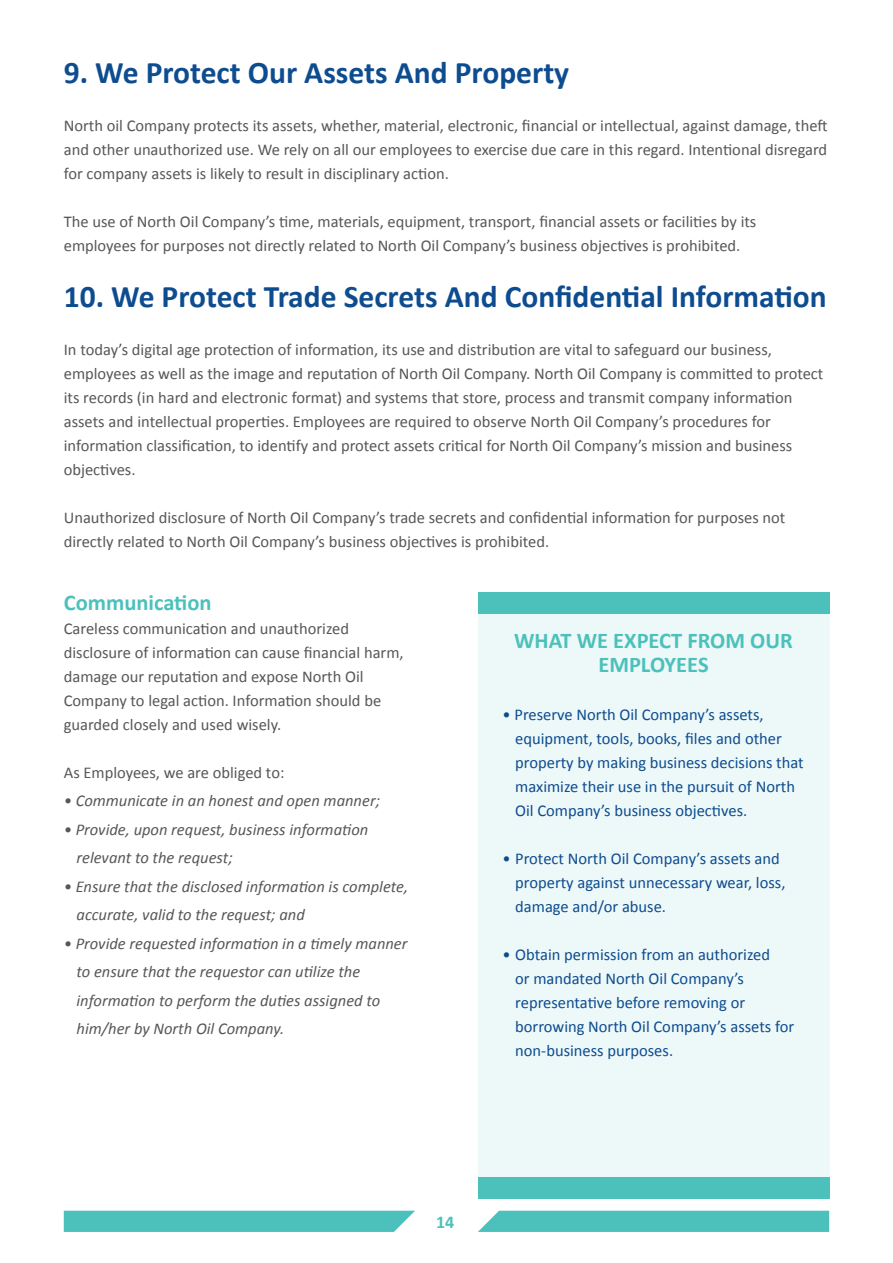
<style>
.page{position:relative;width:893px;height:1263px;background:#fff}
.page>*{position:absolute;margin:0;border:0;box-sizing:border-box;transform-origin:0 0}
.t1{font:700 31.5px "Calibri";color:#0e4c90}
.t2{font:700 22.5px/24px "Calibri";color:#4cc1bb;text-align:center}
.t3{font:700 18px "Calibri";color:#4cc1bb}
.t4{font:16.5px/24px "Calibri";color:#575756}
.t5{font:16.5px/24px "Calibri";color:#0e4c90}
.t6{font:italic 16.5px/28.5px "Calibri";color:#575756}
</style>
<div class="page">
<div style="left:478px;top:1211px;width:351px;height:21px;background:#4cc1bb"></div>
<div style="left:64px;top:1211px;width:351px;height:21px;background:#4cc1bb"></div>
<div style="left:478px;top:593px;width:351px;height:605px;background:#edf8f8"></div>
<div style="left:478px;top:593px;width:351px;height:21px;background:#4cc1bb"></div>
<div style="left:478px;top:1177px;width:351px;height:21px;background:#4cc1bb"></div>
<p class="t1" style="left:64px;top:50px;width:507px">9. We Protect Our Assets And Property</p>
<p class="t4" style="left:64px;top:114px;width:765px;text-align:justify">North oil Company protects its assets, whether, material, electronic, financial or intellectual, against damage, theft and other unauthorized use. We rely on all our employees to exercise due care in this regard. Intentional disregard for company assets is likely to result in disciplinary action.</p>
<p class="t4" style="left:64px;top:210px;width:694px">The use of North Oil Company’s time, materials, equipment, transport, financial assets or facilities by its employees for purposes not directly related to North Oil Company’s business objectives is prohibited.</p>
<p class="t1" style="left:64px;top:274px;width:764px">10. We Protect Trade Secrets And Confidential Information</p>
<p class="t4" style="left:64px;top:337px;width:761px">In today’s digital age protection of information, its use and distribution are vital to safeguard our business, employees as well as the image and reputation of North Oil Company. North Oil Company is committed to protect its records (in hard and electronic format) and systems that store, process and transmit company information assets and intellectual properties. Employees are required to observe North Oil Company’s procedures for information classification, to identify and protect assets critical for North Oil Company’s mission and business objectives.</p>
<p class="t4" style="left:64px;top:505px;width:723px">Unauthorized disclosure of North Oil Company’s trade secrets and confidential information for purposes not directly related to North Oil Company’s business objectives is prohibited.</p>
<p class="t2" style="left:64px;top:589px;width:149px">Communication</p>
<p class="t4" style="left:64px;top:616px;width:341px">Careless communication and unauthorized disclosure of information can cause financial harm, damage our reputation and expose North Oil Company to legal action. Information should be guarded closely and used wisely.</p>
<p class="t4" style="left:64px;top:760px;width:222px">As Employees, we are obliged to:</p>
<p class="t6" style="left:64px;top:786px;width:318px">• Communicate in an honest and open manner;</p>
<p class="t6" style="left:77px;top:814px;width:293px;text-indent:-13px">• Provide, upon request, business information relevant to the request;</p>
<p class="t6" style="left:77px;top:871px;width:333px;text-indent:-13px">• Ensure that the disclosed information is complete, accurate, valid to the request; and</p>
<p class="t6" style="left:77px;top:928px;width:332px;text-indent:-13px">• Provide requested information in a timely manner to ensure that the requestor can utilize the information to perform the duties assigned to him/her by North Oil Company.</p>
<p class="t2" style="left:514px;top:628px;width:280px">WHAT WE EXPECT FROM OUR<br>EMPLOYEES</p>
<p class="t5" style="left:515px;top:703px;width:290px;text-indent:-13px">• Preserve North Oil Company’s assets, equipment, tools, books, files and other property by making business decisions that maximize their use in the pursuit of North Oil Company’s business objectives.</p>
<p class="t5" style="left:515px;top:847px;width:272px;text-indent:-13px">• Protect North Oil Company’s assets and property against unnecessary wear, loss, damage and/or abuse.</p>
<p class="t5" style="left:515px;top:943px;width:280px;text-indent:-13px">• Obtain permission from an authorized<br>or mandated North Oil Company’s representative before removing or borrowing North Oil Company’s assets for non-business purposes.</p>
<p class="t3" style="left:436px;top:1209px;width:20px">14</p>
</div>
